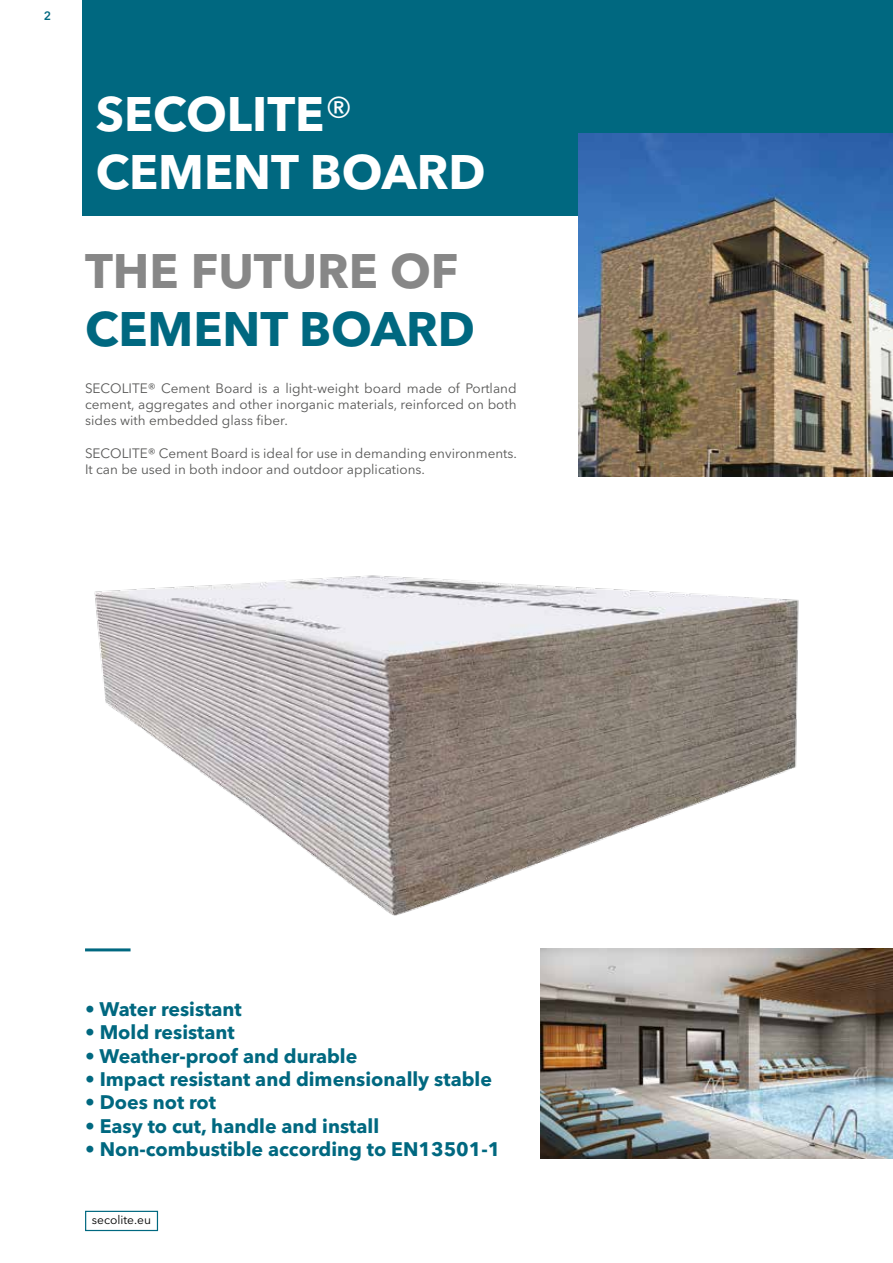
<style>
.page{position:relative;width:893px;height:1263px;background:#fff}
.page>*{position:absolute;margin:0;border:0;box-sizing:border-box;transform-origin:0 0}
.t1{font:700 48px/57.6px "Avenir Next LT Pro";color:#fff}
.t2{font:700 48px "Avenir Next LT Pro";color:#878787}
.t3{font:700 48px "Avenir Next LT Pro";color:#006880}
.t4{font:700 19.5px "Avenir Next LT Pro";color:#006880}
.t5{font:13.5px/16.2px "Avenir Next LT Pro";color:#575756;text-align:justify}
.t6{font:12px "Avenir Next LT Pro";color:#000}
.t7{font:600 12px "Avenir Next LT Pro";color:#006880}
.s1{font-weight:400}
</style>
<div class="page">
<div style="left:83px;top:0;width:810px;height:216px;background:#006880"></div>
<svg style="left:85px;top:948px;width:46px;height:3px"></svg>
<div style="left:85px;top:1211px;width:73px;height:20px;background:#fff;border:1px solid #006880"></div>
<img style="left:579px;top:134px;width:314px;height:342px">
<img style="left:540px;top:948px;width:353px;height:210px">
<img style="left:94px;top:575px;width:705px;height:341px">
<p class="t7" style="left:44px;top:9px;width:9px">2</p>
<h1 class="t1" style="left:96px;top:85px;width:392px">SECOLITE<span class="s1">®<br></span>CEMENT BOARD</h1>
<h1 class="t2" style="left:85px;top:242px;width:375px">THE FUTURE OF</h1>
<h1 class="t3" style="left:85px;top:300px;width:392px">CEMENT BOARD</h1>
<p class="t5" style="left:85px;top:380px;width:433px">SECOLITE® Cement Board is a light-weight board made of Portland cement, aggregates and other inorganic materials, reinforced on both sides with embedded glass fiber.</p>
<p class="t5" style="left:85px;top:445px;width:433px">SECOLITE® Cement Board is ideal for use in demanding environments.<br>It can be used in both indoor and outdoor applications.</p>
<h2 class="t4" style="left:85px;top:997px;width:158px">• Water resistant</h2>
<h2 class="t4" style="left:85px;top:1020px;width:151px">• Mold resistant</h2>
<h2 class="t4" style="left:85px;top:1044px;width:274px">• Weather-proof and durable</h2>
<h2 class="t4" style="left:85px;top:1067px;width:408px">• Impact resistant and dimensionally stable</h2>
<h2 class="t4" style="left:85px;top:1091px;width:133px">• Does not rot</h2>
<h2 class="t4" style="left:85px;top:1114px;width:296px">• Easy to cut, handle and install</h2>
<h2 class="t4" style="left:85px;top:1137px;width:417px">• Non-combustible according to EN13501-1</h2>
<p class="t6" style="left:92px;top:1213px;width:61px">secolite.eu</p>
</div>
